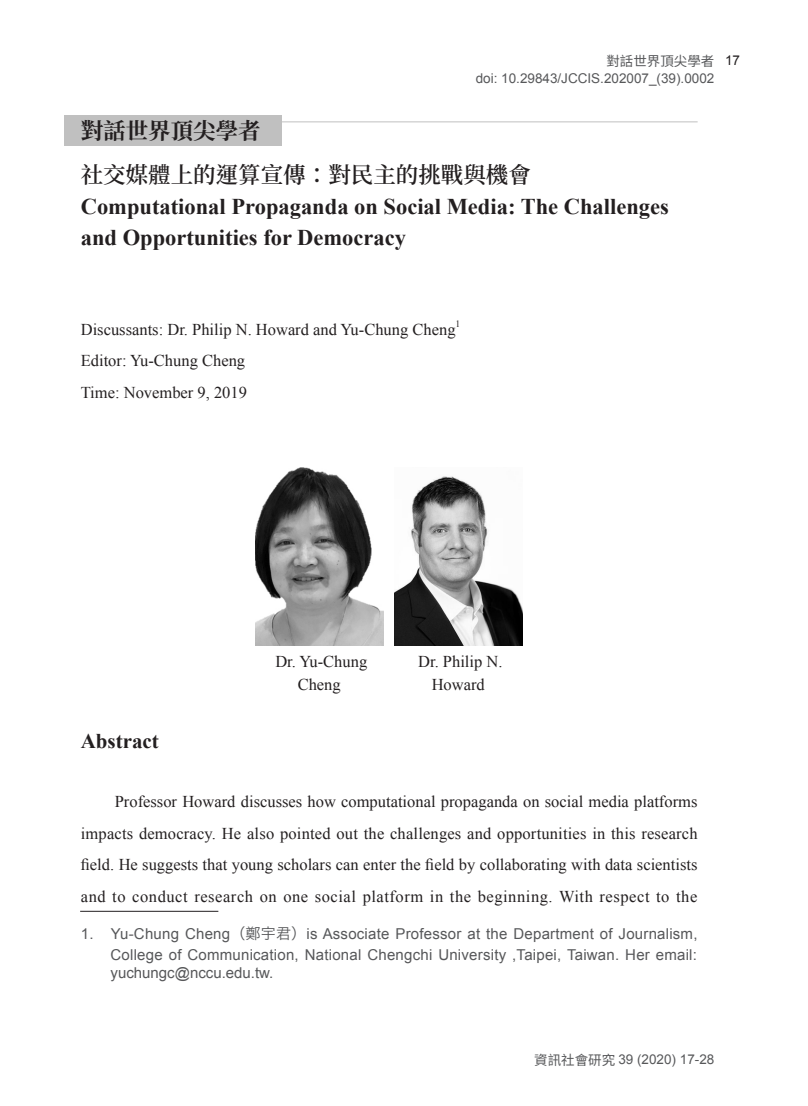
<style>
.page{position:relative;width:808px;height:1106px;background:#fff}
.page>*{position:absolute;margin:0;border:0;box-sizing:border-box;transform-origin:0 0}
.標題{font:700 22.5px/31.5px "Times New Roman";color:#231f20}
.標題-2{font:600 22.5px "Noto Serif CJ Ktc";color:#231f20}
.標題-3{font:700 22.5px "Noto Serif CJ Ktc";color:#231f20}
.次標題{font:700 21px "Times New Roman";color:#231f20}
.內文{font:16.5px/31.5px "Times New Roman";color:#231f20;text-align:center}
.註釋{font:15px/21px "Arial";letter-spacing:.015em;color:#57585a;text-align:right}
.表格文字{font:13.5px "Arial";color:#57585a}
.t1{font:13.5px "Noto Sans CJ Ktc";color:#57585a}
.內文-2{font:9.6px "Times New Roman";color:#231f20}
.s1{font-family:"Arial";color:#231f20}
.s2{font-family:"Hira Kaku Pro W3"}
.s3{font-family:"Noto Sans CJ Ktc"}
</style>
<div class="page">
<div style="left:64px;top:115px;width:217px;height:30px;background:#c0c0c0"></div>
<img style="left:255px;top:468px;width:128px;height:177px">
<img style="left:394px;top:476px;width:128px;height:169px">
<hr style="left:281px;top:122px;width:417px;height:1px;background:#c0c0c0">
<hr style="left:80px;top:911px;width:138px;height:1px;background:#231f20">
<p class="t1" style="left:606px;top:53px;width:135px">對話世界頂尖學者 <span class="s1">17</span></p>
<p class="表格文字" style="left:476px;top:69px;width:240px">doi: 10.29843/JCCIS.202007_(39).0002</p>
<p class="標題-3" style="left:81px;top:118px;width:182px">對話世界頂尖學者</p>
<p class="標題-2" style="left:81px;top:162px;width:452px">社交媒體上的運算宣傳：對民主的挑戰與機會</p>
<p class="標題" style="left:81px;top:190px;width:589px">Computational Propaganda on Social Media: The Challenges and Opportunities for Democracy</p>
<p class="內文" style="left:81px;top:313px;width:376px">Discussants: Dr. Philip N. Howard and Yu-Chung Cheng</p>
<p class="內文-2" style="left:456px;top:317px;width:6px">1</p>
<p class="內文" style="left:81px;top:344px;width:166px">Editor: Yu-Chung Cheng</p>
<p class="內文" style="left:81px;top:376px;width:168px">Time: November 9, 2019</p>
<p class="次標題" style="left:81px;top:726px;width:80px">Abstract</p>
<p class="內文" style="left:275px;top:650px;width:93px;line-height:22.5px">Dr. Yu-Chung<br>Cheng</p>
<p class="內文" style="left:418px;top:650px;width:86px;line-height:22.5px">Dr. Philip N.<br>Howard</p>
<p class="內文" style="left:81px;top:785px;width:618px;text-align:justify;text-indent:34px">Professor Howard discusses how computational propaganda on social media platforms impacts democracy. He also pointed out the challenges and opportunities in this research field. He suggests that young scholars can enter the field by collaborating with data scientists and to conduct research on one social platform in the beginning. With respect to the</p>
<p class="註釋" style="left:81px;top:923px;width:618px">1. Yu-Chung Cheng<span class="s2">（鄭宇君）</span>is Associate Professor at the Department of Journalism,<br>College of Communication, National Chengchi University ,Taipei, Taiwan. Her email:</p>
<p class="註釋" style="left:111px;top:962px;width:164px">yuchungc@nccu.edu.tw.</p>
<p class="表格文字" style="left:534px;top:1050px;width:182px"><span class="s3">資訊社會研究</span> 39 (2020) 17-28</p>
</div>
